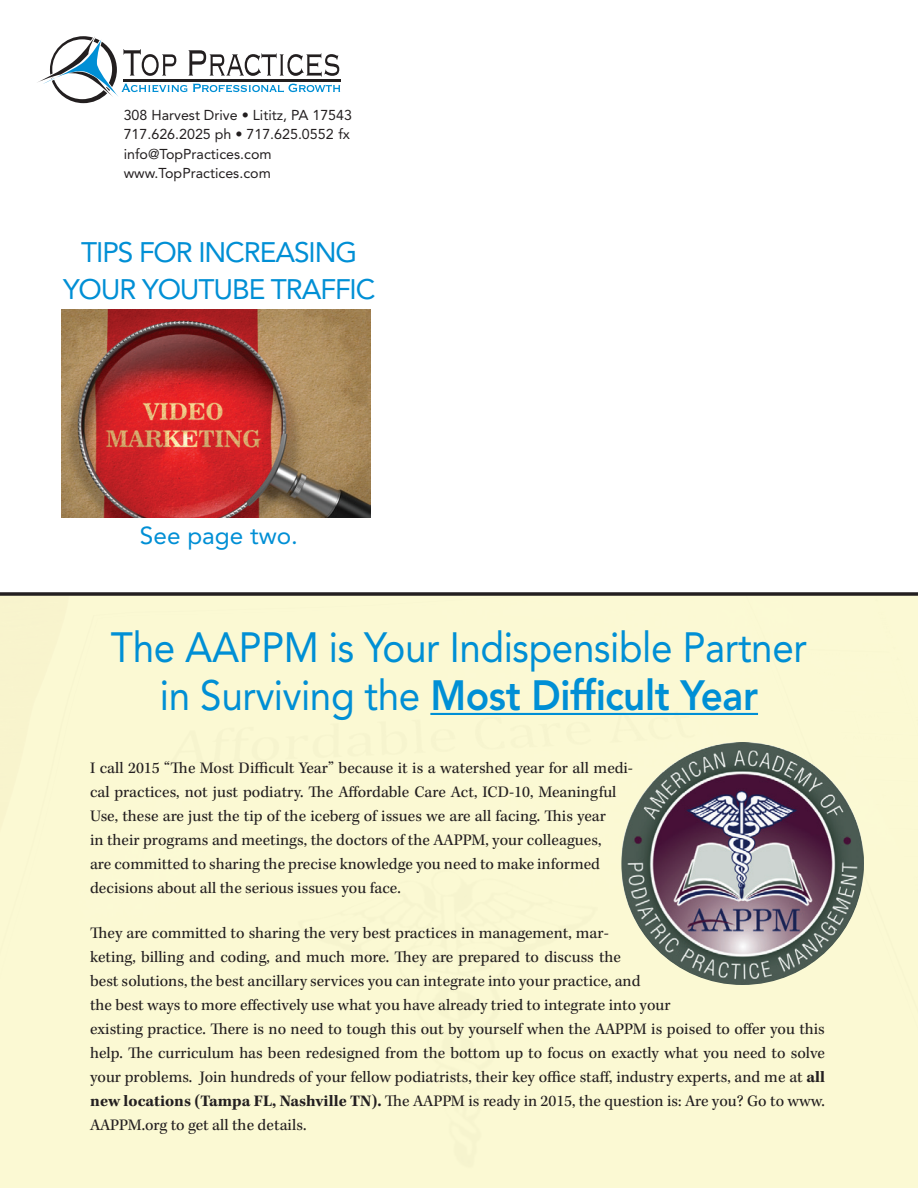
<style>
.page{position:relative;width:918px;height:1188px;background:#fff}
.page>*{position:absolute;margin:0;border:0;box-sizing:border-box;transform-origin:0 0}
.t1{font:42px/48px "Avenir LT Std";letter-spacing:-.01em;color:#008fd5;text-align:center;scale:.92 1}
.t2{font:28.05px/36.3px "Avenir LT Std";letter-spacing:-.04em;color:#008fd5;text-align:center}
.t3{font:24.3px "Avenir LT Std";color:#008fd5}
.t4{font:16.5px/24px "Kepler Std";color:#231f20}
.t5{font:14.25px/19.5px "Avenir LT Std";color:#231f20}
.s1{font-weight:800}
.s2{font-weight:700}
</style>
<div class="page">
<hr style="left:430px;top:713px;width:328px;height:2px;background:#008fd5">
<svg style="left:37px;top:36px;width:303px;height:67px"></svg>
<hr style="left:123px;top:79px;width:218px;height:3px;background:#231f20">
<svg style="left:0;top:592px;width:918px;height:4px;background:#3d3938"></svg>
<img style="left:61px;top:310px;width:309px;height:207px">
<img style="left:621px;top:742px;width:243px;height:243px;border-radius:121px">
<p class="t5" style="left:124px;top:105px;width:230px">308 Harvest Drive • Lititz, PA 17543<br>717.626.2025 ph • 717.625.0552 fx info@TopPractices.com www.TopPractices.com</p>
<h2 class="t2" style="left:63px;top:235px;width:314px">TIPS FOR INCREASING<br>YOUR YOUTUBE TRAFFIC</h2>
<h3 class="t3" style="left:140px;top:522px;width:160px">See page two.</h3>
<h1 class="t1" style="left:111px;top:624px;width:758px">The AAPPM is Your Indispensible Partner in Surviving the <span class="s1">Most Difficult Year</span></h1>
<p class="t4" style="left:90px;top:757px;width:545px">I call 2015 “The Most Difficult Year” because it is a watershed year for all medi&shy;cal practices, not just podiatry. The Affordable Care Act, ICD-10, Meaningful Use, these are just the tip of the iceberg of issues we are all facing. This year<br>in their programs and meetings, the doctors of the AAPPM, your colleagues,<br>are committed to sharing the precise knowledge you need to make informed decisions about all the serious issues you face.</p>
<p class="t4" style="left:90px;top:922px;width:737px">They are committed to sharing the very best practices in management, mar-<br>keting, billing and coding, and much more. They are prepared to discuss the<br>best solutions, the best ancillary services you can integrate into your practice, and<br>the best ways to more effectively use what you have already tried to integrate into your<br>existing practice. There is no need to tough this out by yourself when the AAPPM is poised to offer you this help. The curriculum has been redesigned from the bottom up to focus on exactly what you need to solve your problems. Join hundreds of your fellow podiatrists, their key office staff, industry experts, and me at <span class="s2">all new locations (Tampa FL, Nashville TN).</span> The AAPPM is ready in 2015, the question is: Are you? Go to www.<br>AAPPM.org to get all the details.</p>
</div>
